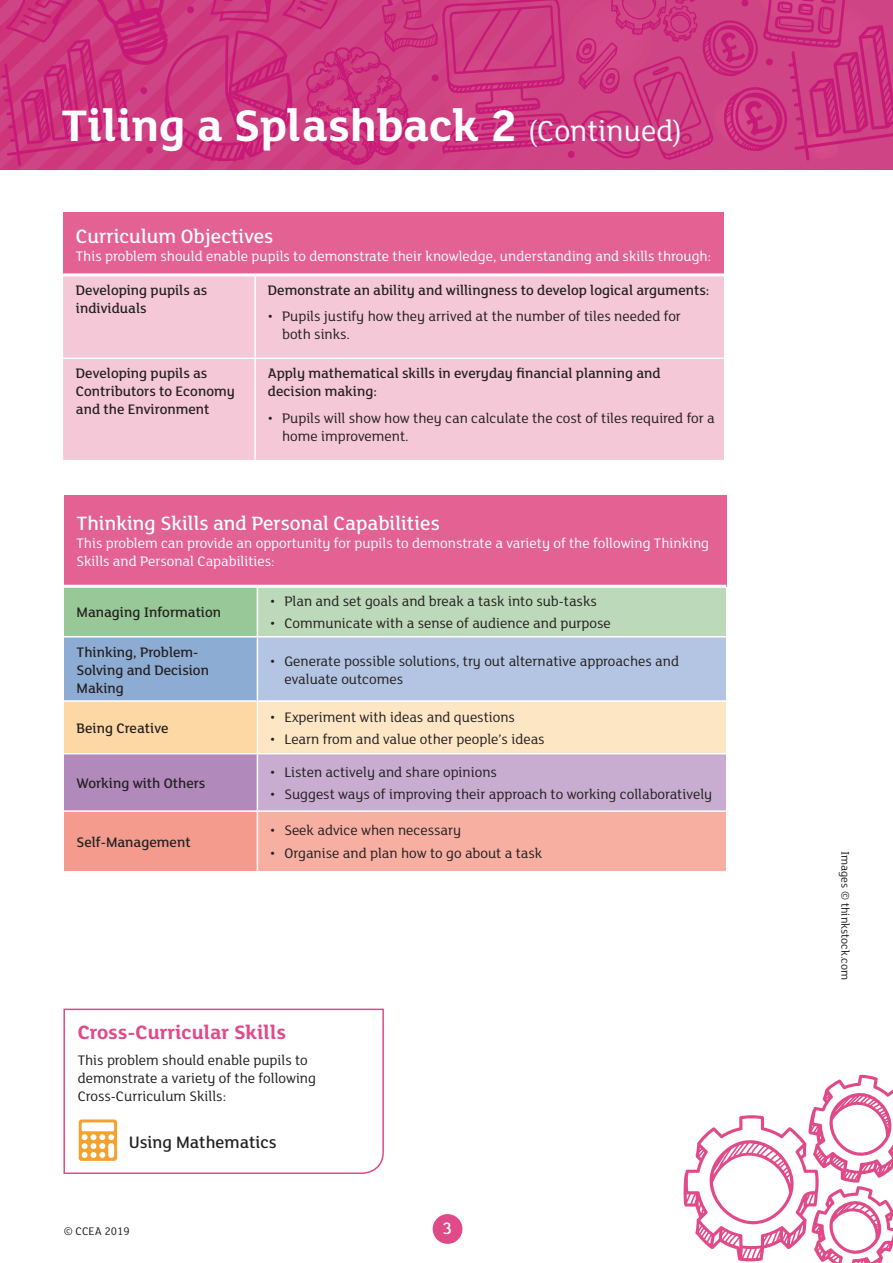
<style>
.page{position:relative;width:893px;height:1263px;background:#fff}
.page>*{position:absolute;margin:0;border:0;box-sizing:border-box;transform-origin:0 0}
.t1{font:700 48px "FS Lola";color:#fff}
.TSPC_Curriculum_head{font:500 21px "FS Lola";color:#fff}
.cross_curricular_ski{font:700 21px "FS Lola";color:#e04a89}
.t2{font:500 18px "FS Lola";color:#231f20}
.t3{font:500 18px "FS Lola";color:#fff}
.t4{font:15px/18px "FS Lola";color:#231f20}
.table_header{font:500 15px/18px "FS Lola";color:#231f20}
.t5{font:15px/18px "FS Lola";color:#fff}
.Links_H1{font:12px "FS Lola";color:#231f20}
.s1{font-weight:400;font-size:31.5px}
</style>
<div class="page">
<div style="left:433px;top:1214px;width:29px;height:30px;background:#e04a89;border-radius:50%"></div>
<div style="left:63px;top:213px;width:661px;height:62px;background:#e36193"></div>
<div style="left:63px;top:276px;width:661px;height:184px;background:#f4c8d6"></div>
<hr style="left:254px;top:276px;width:2px;height:81px;background:#fff">
<hr style="left:63px;top:357px;width:192px;height:2px;background:#fff">
<hr style="left:255px;top:357px;width:469px;height:2px;background:#fff">
<hr style="left:254px;top:359px;width:2px;height:101px;background:#fff">
<hr style="left:63px;top:273px;width:192px;height:3px;background:#fff">
<hr style="left:255px;top:273px;width:469px;height:3px;background:#fff">
<div style="left:64px;top:495px;width:662px;height:91px;background:#e36193"></div>
<div style="left:64px;top:586px;width:193px;height:51px;background:#98c898"></div>
<div style="left:257px;top:586px;width:469px;height:51px;background:#bcd9b9"></div>
<div style="left:64px;top:637px;width:193px;height:64px;background:#8dacd4"></div>
<div style="left:257px;top:637px;width:469px;height:64px;background:#b3c5e2"></div>
<div style="left:64px;top:701px;width:193px;height:53px;background:#fdd8a5"></div>
<div style="left:257px;top:701px;width:469px;height:53px;background:#fde6c4"></div>
<div style="left:64px;top:754px;width:193px;height:57px;background:#b189bb"></div>
<div style="left:257px;top:754px;width:469px;height:57px;background:#c8add0"></div>
<div style="left:64px;top:811px;width:193px;height:60px;background:#f49b8e"></div>
<div style="left:257px;top:811px;width:469px;height:60px;background:#f7afa2"></div>
<hr style="left:257px;top:588px;width:1px;height:48px;background:#fff">
<hr style="left:257px;top:637px;width:1px;height:63px;background:#fff">
<hr style="left:257px;top:702px;width:1px;height:51px;background:#fff">
<hr style="left:257px;top:754px;width:1px;height:56px;background:#fff">
<hr style="left:257px;top:812px;width:1px;height:59px;background:#fff">
<hr style="left:64px;top:636px;width:193px;height:1px;background:#fff">
<hr style="left:257px;top:636px;width:469px;height:1px;background:#fff">
<hr style="left:64px;top:700px;width:193px;height:2px;background:#fff">
<hr style="left:257px;top:700px;width:469px;height:2px;background:#fff">
<hr style="left:64px;top:753px;width:193px;height:1px;background:#fff">
<hr style="left:257px;top:753px;width:469px;height:1px;background:#fff">
<hr style="left:64px;top:810px;width:193px;height:2px;background:#fff">
<hr style="left:257px;top:810px;width:469px;height:2px;background:#fff">
<hr style="left:64px;top:585px;width:193px;height:3px;background:#fff">
<hr style="left:257px;top:585px;width:469px;height:3px;background:#fff">
<svg style="left:63px;top:1008px;width:321px;height:166px"></svg>
<svg style="left:79px;top:1119px;width:38px;height:42px"></svg>
<svg style="left:0;top:0;width:893px;height:170px;background:#cd397f"></svg>
<svg style="left:683px;top:1075px;width:210px;height:188px"></svg>
<h1 class="t1" style="left:62px;top:93px;width:622px">Tiling a Splashback 2 <span class="s1">(Continued)</span></h1>
<p class="TSPC_Curriculum_head" style="left:76px;top:222px;width:199px">Curriculum Objectives</p>
<p class="t5" style="left:76px;top:246px;width:637px">This problem should enable pupils to demonstrate their knowledge, understanding and skills through:</p>
<p class="table_header" style="left:76px;top:280px;width:133px">Developing pupils as individuals</p>
<p class="table_header" style="left:268px;top:280px;width:443px">Demonstrate an ability and willingness to develop logical arguments:</p>
<p class="t4" style="left:282px;top:307px;width:400px;text-indent:-14px">• Pupils justify how they arrived at the number of tiles needed for both sinks.</p>
<p class="table_header" style="left:76px;top:364px;width:161px">Developing pupils as<br>Contributors to Economy and the Environment</p>
<p class="table_header" style="left:268px;top:364px;width:394px">Apply mathematical skills in everyday financial planning and decision making:</p>
<p class="t4" style="left:282px;top:408px;width:434px;text-indent:-14px">• Pupils will show how they can calculate the cost of tiles required for a home improvement.</p>
<p class="TSPC_Curriculum_head" style="left:77px;top:510px;width:365px">Thinking Skills and Personal Capabilities</p>
<p class="t5" style="left:77px;top:534px;width:634px">This problem can provide an opportunity for pupils to demonstrate a variety of the following Thinking<br>Skills and Personal Capabilities:</p>
<p class="table_header" style="left:77px;top:603px;width:146px">Managing Information</p>
<p class="t4" style="left:270px;top:591px;width:328px">• Plan and set goals and break a task into sub-tasks</p>
<p class="t4" style="left:270px;top:614px;width:342px">• Communicate with a sense of audience and purpose</p>
<p class="table_header" style="left:77px;top:642px;width:134px">Thinking, Problem-<br>Solving and Decision<br>Making</p>
<p class="t4" style="left:284px;top:651px;width:396px;text-indent:-14px">• Generate possible solutions, try out alternative approaches and evaluate outcomes</p>
<p class="table_header" style="left:77px;top:718px;width:94px">Being Creative</p>
<p class="t4" style="left:270px;top:707px;width:246px">• Experiment with ideas and questions</p>
<p class="t4" style="left:270px;top:730px;width:276px">• Learn from and value other people’s ideas</p>
<p class="table_header" style="left:77px;top:774px;width:130px">Working with Others</p>
<p class="table_header" style="left:77px;top:832px;width:116px">Self-Management</p>
<p class="t4" style="left:270px;top:762px;width:228px">• Listen actively and share opinions</p>
<p class="t4" style="left:270px;top:785px;width:444px">• Suggest ways of improving their approach to working collaboratively</p>
<p class="t4" style="left:270px;top:821px;width:192px">• Seek advice when necessary</p>
<p class="t4" style="left:270px;top:843px;width:274px">• Organise and plan how to go about a task</p>
<p class="cross_curricular_ski" style="left:78px;top:1017px;width:210px">Cross-Curricular Skills</p>
<p class="t4" style="left:78px;top:1050px;width:240px">This problem should enable pupils to demonstrate a variety of the following<br>Cross-Curriculum Skills:</p>
<p class="t2" style="left:129px;top:1131px;width:149px">Using Mathematics</p>
<p class="Links_H1" style="left:64px;top:1223px;width:67px">© CCEA 2019</p>
<p class="t3" style="left:442px;top:1216px;width:11px">3</p>
<p class="Links_H1" style="left:853px;top:850px;width:131px;rotate:90deg">Images © thinkstock.com</p>
</div>
